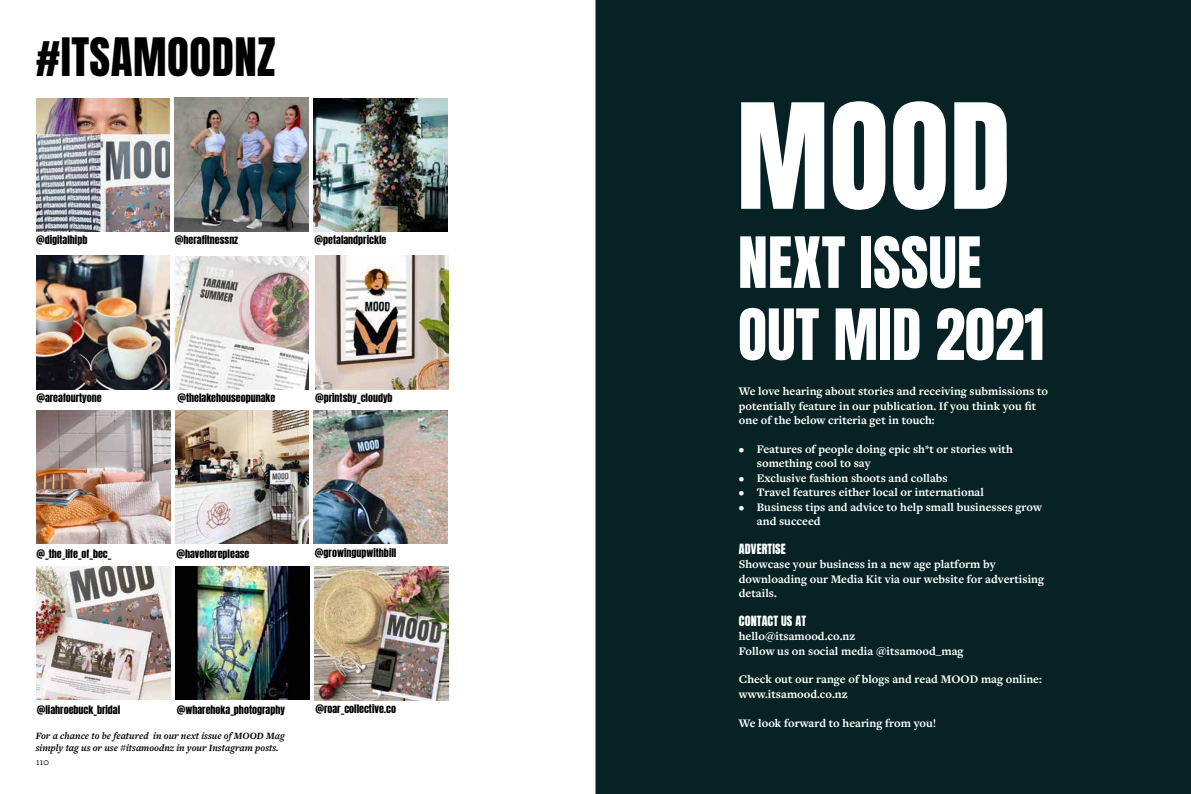
<style>
.page{position:relative;width:1191px;height:794px;background:#fff}
.page>*{position:absolute;margin:0;border:0;box-sizing:border-box;transform-origin:0 0}
.t1{font:124px "Anton";color:#fff}
.t2{font:60px/72px "Anton";color:#fff}
.t3{font:45px "Anton";letter-spacing:.01em;color:#000}
.t4{font:700 12px/14.4px "Freight Text Pro";color:#fff}
.t5{font:12px "Anton";letter-spacing:.01em;color:#fff}
.t6{font:10px "Anton";color:#000}
.t7{font:italic 700 10px/12px "Freight Text Pro";color:#000}
.t8{font:10px "Freight Text Pro";color:#000}
</style>
<div class="page">
<img style="left:36px;top:256px;width:134px;height:133px">
<img style="left:315px;top:256px;width:133px;height:133px">
<img style="left:175px;top:410px;width:134px;height:133px">
<img style="left:36px;top:410px;width:134px;height:134px">
<img style="left:314px;top:98px;width:133px;height:133px">
<img style="left:314px;top:410px;width:133px;height:133px">
<img style="left:36px;top:98px;width:134px;height:133px">
<img style="left:175px;top:98px;width:133px;height:133px">
<img style="left:175px;top:256px;width:133px;height:133px">
<img style="left:315px;top:566px;width:133px;height:134px">
<img style="left:37px;top:566px;width:133px;height:133px">
<img style="left:176px;top:566px;width:133px;height:134px">
<div style="left:595px;top:0;width:596px;height:794px;background:#062224"></div>
<h3 class="t3" style="left:36px;top:34px;width:241px">#ITSAMOODNZ</h3>
<p class="t6" style="left:36px;top:235px;width:53px">@digitalhipb</p>
<p class="t6" style="left:175px;top:235px;width:65px">@herafitnessnz</p>
<p class="t6" style="left:314px;top:235px;width:73px">@petalandprickle</p>
<p class="t6" style="left:36px;top:392px;width:67px">@areafourtyone</p>
<p class="t6" style="left:177px;top:393px;width:99px">@thelakehouseopunake</p>
<p class="t6" style="left:315px;top:392px;width:79px">@printsby_cloudyb</p>
<p class="t6" style="left:36px;top:548px;width:77px">@_the_life_of_bec_</p>
<p class="t6" style="left:176px;top:548px;width:75px">@havehereplease</p>
<p class="t6" style="left:315px;top:548px;width:83px">@growingupwithbill</p>
<p class="t6" style="left:37px;top:704px;width:85px">@liahroebuck_bridal</p>
<p class="t6" style="left:177px;top:704px;width:110px">@wharehoka_photography</p>
<p class="t6" style="left:315px;top:704px;width:82px">@roar_collective.co</p>
<p class="t7" style="left:36px;top:729px;width:250px">For a chance to be featured in our next issue of MOOD Mag simply tag us or use #itsamoodnz in your Instagram posts.</p>
<p class="t8" style="left:36px;top:755px;width:14px">110</p>
<h1 class="t1" style="left:736px;top:93px;width:276px">MOOD</h1>
<h2 class="t2" style="left:738px;top:231px;width:308px">NEXT ISSUE<br>OUT MID 2021</h2>
<p class="t4" style="left:739px;top:384px;width:311px">We love hearing about stories and receiving submissions to potentially feature in our publication. If you think you fit one of the below criteria get in touch:</p>
<p class="t4" style="left:757px;top:441px;width:257px;text-indent:-18px">• Features of people doing epic sh*t or stories with something cool to say</p>
<p class="t4" style="left:739px;top:470px;width:210px">• Exclusive fashion shoots and collabs</p>
<p class="t4" style="left:739px;top:485px;width:247px">• Travel features either local or international</p>
<p class="t4" style="left:757px;top:499px;width:287px;text-indent:-18px">• Business tips and advice to help small businesses grow and succeed</p>
<p class="t5" style="left:739px;top:542px;width:48px">ADVERTISE</p>
<p class="t4" style="left:739px;top:557px;width:307px">Showcase your business in a new age platform by downloading our Media Kit via our website for advertising details.</p>
<p class="t5" style="left:739px;top:614px;width:69px">CONTACT US AT</p>
<p class="t4" style="left:739px;top:629px;width:226px">hello@itsamood.co.nz<br>Follow us on social media @itsamood_mag</p>
<p class="t4" style="left:739px;top:672px;width:304px">Check out our range of blogs and read MOOD mag online: www.itsamood.co.nz</p>
<p class="t4" style="left:739px;top:715px;width:199px">We look forward to hearing from you!</p>
</div>
